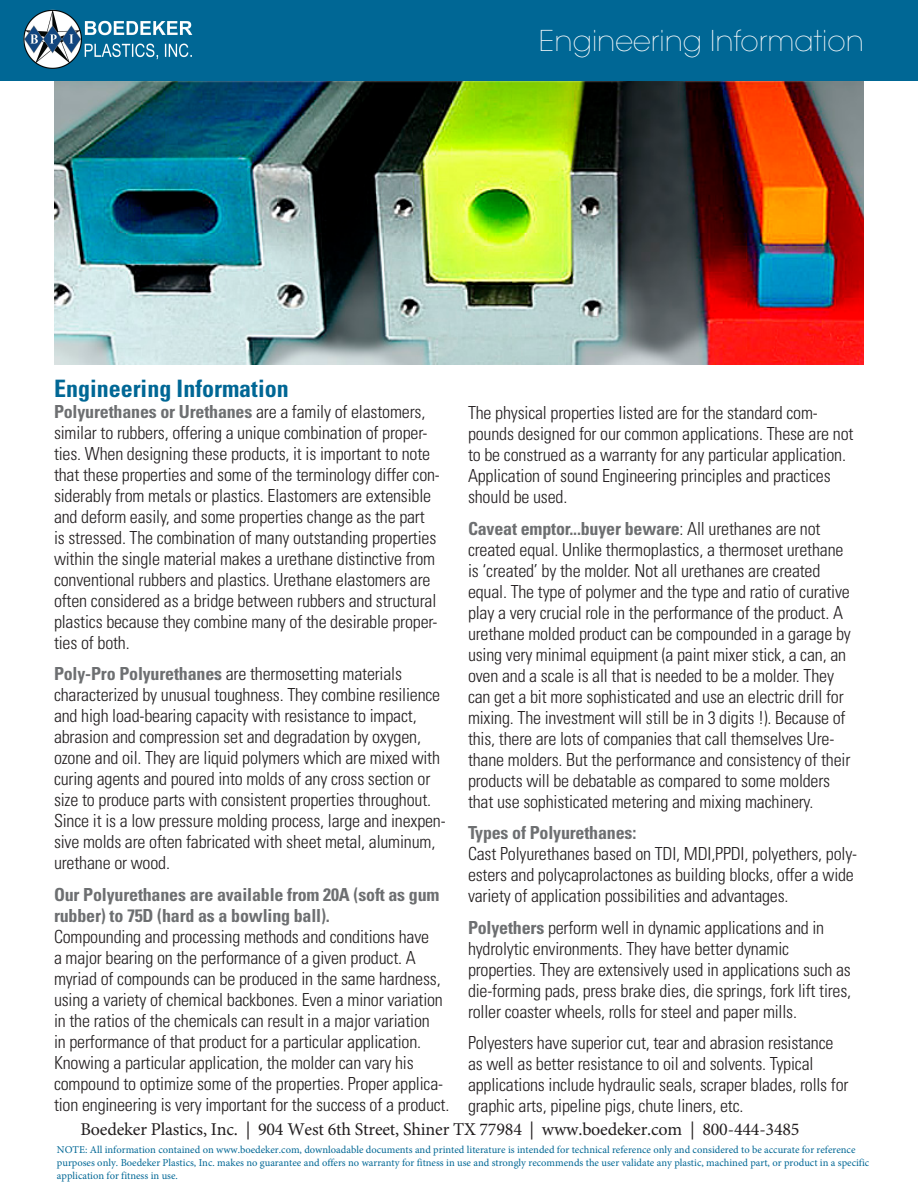
<style>
.page{position:relative;width:918px;height:1188px;background:#fff}
.page>*{position:absolute;margin:0;border:0;box-sizing:border-box;transform-origin:0 0}
.t1{font:200 28.5px "Avant Garde";color:#fff}
.t2{font:700 condensed 24px "Univers";color:#006795}
.t3{font:300 condensed 18px/21px "Univers";letter-spacing:-.01em;color:#231f20}
.t4{font:700 condensed 18px/21px "Univers";letter-spacing:-.01em;color:#6d6f71}
.t5{font:18px "Minion Pro";letter-spacing:-.01em;color:#221e1f}
.t6{font:10.5px/12.6px "Minion Pro";color:#006795}
.s1{font-weight:700;color:#6d6f71}
</style>
<div class="page">
<div style="left:0;top:0;width:918px;height:81px;background:#006795"></div>
<img style="left:54px;top:81px;width:810px;height:283px">
<img style="left:23px;top:9px;width:170px;height:60px">
<p class="t1" style="left:539px;top:24px;width:327px">Engineering Information</p>
<p class="t2" style="left:54px;top:373px;width:236px">Engineering Information</p>
<p class="t3" style="left:54px;top:400px;width:387px"><span class="s1">Polyurethanes or Urethanes</span> are a family of elastomers, similar to rubbers, offering a unique combination of proper&shy;ties. When designing these products, it is important to note that these properties and some of the terminology differ con&shy;siderably from metals or plastics. Elastomers are extensible and deform easily, and some properties change as the part is stressed. The combination of many outstanding properties within the single material makes a urethane distinctive from conventional rubbers and plastics. Urethane elastomers are often considered as a bridge between rubbers and structural plastics because they combine many of the desirable proper&shy;ties of both.</p>
<p class="t3" style="left:54px;top:663px;width:393px"><span class="s1">Poly-Pro Polyurethanes</span> are thermosetting materials characterized by unusual toughness. They combine resilience and high load-bearing capacity with resistance to impact, abrasion and compression set and degradation by oxygen, ozone and oil. They are liquid polymers which are mixed with curing agents and poured into molds of any cross section or size to produce parts with consistent properties throughout.<br>Since it is a low pressure molding process, large and inexpen&shy;sive molds are often fabricated with sheet metal, aluminum, urethane or wood.</p>
<p class="t4" style="left:54px;top:884px;width:387px">Our Polyurethanes are available from 20A (soft as gum rubber) to 75D (hard as a bowling ball).</p>
<p class="t3" style="left:54px;top:926px;width:390px">Compounding and processing methods and conditions have<br>a major bearing on the performance of a given product. A myriad of compounds can be produced in the same hardness, using a variety of chemical backbones. Even a minor variation in the ratios of the chemicals can result in a major variation in performance of that product for a particular application.<br>Knowing a particular application, the molder can vary his</p>
<p class="t3" style="left:54px;top:1073px;width:397px">compound to optimize some of the properties. Proper applica&shy;tion engineering is very important for the success of a product.</p>
<p class="t3" style="left:468px;top:402px;width:387px">The physical properties listed are for the standard com&shy;pounds designed for our common applications. These are not to be construed as a warranty for any particular application.</p>
<p class="t3" style="left:468px;top:465px;width:364px">Application of sound Engineering principles and practices should be used.</p>
<p class="t3" style="left:468px;top:518px;width:384px"><span class="s1">Caveat emptor...buyer beware</span>: All urethanes are not created equal. Unlike thermoplastics, a thermoset urethane is ‘created’ by the molder. Not all urethanes are created equal. The type of polymer and the type and ratio of curative play a very crucial role in the performance of the product. A urethane molded product can be compounded in a garage by using very minimal equipment (a paint mixer stick, a can, an oven and a scale is all that is needed to be a molder. They can get a bit more sophisticated and use an electric drill for mixing. The investment will still be in 3 digits !). Because of this, there are lots of companies that call themselves Ure&shy;thane molders. But the performance and consistency of their products will be debatable as compared to some molders that use sophisticated metering and mixing machinery.</p>
<p class="t4" style="left:468px;top:822px;width:170px">Types of Polyurethanes:</p>
<p class="t3" style="left:468px;top:843px;width:391px">Cast Polyurethanes based on TDI, MDI,PPDI, polyethers, poly&shy;esters and polycaprolactones as building blocks, offer a wide variety of application possibilities and advantages.</p>
<p class="t3" style="left:468px;top:917px;width:358px"><span class="s1">Polyethers</span> perform well in dynamic applications and in</p>
<p class="t3" style="left:468px;top:938px;width:323px">hydrolytic environments. They have better dynamic</p>
<p class="t3" style="left:468px;top:959px;width:385px;text-align:justify">properties. They are extensively used in applications such as die-forming pads, press brake dies, die springs, fork lift tires, roller coaster wheels, rolls for steel and paper mills.</p>
<p class="t3" style="left:468px;top:1032px;width:367px">Polyesters have superior cut, tear and abrasion resistance</p>
<p class="t3" style="left:468px;top:1053px;width:347px">as well as better resistance to oil and solvents. Typical</p>
<p class="t3" style="left:468px;top:1074px;width:382px">applications include hydraulic seals, scraper blades, rolls for graphic arts, pipeline pigs, chute liners, etc.</p>
<p class="t5" style="left:81px;top:1117px;width:721px">Boedeker Plastics, Inc. | 904 West 6th Street, Shiner TX 77984 | www.boedeker.com | 800-444-3485</p>
<p class="t6" style="left:57px;top:1144px;width:814px">NOTE: All information contained on www.boedeker.com, downloadable documents and printed literature is intended for technical reference only and considered to be accurate for reference purposes only. Boedeker Plastics, Inc. makes no guarantee and offers no warranty for fitness in use and strongly recommends the user validate any plastic, machined part, or product in a specific application for fitness in use.</p>
</div>
